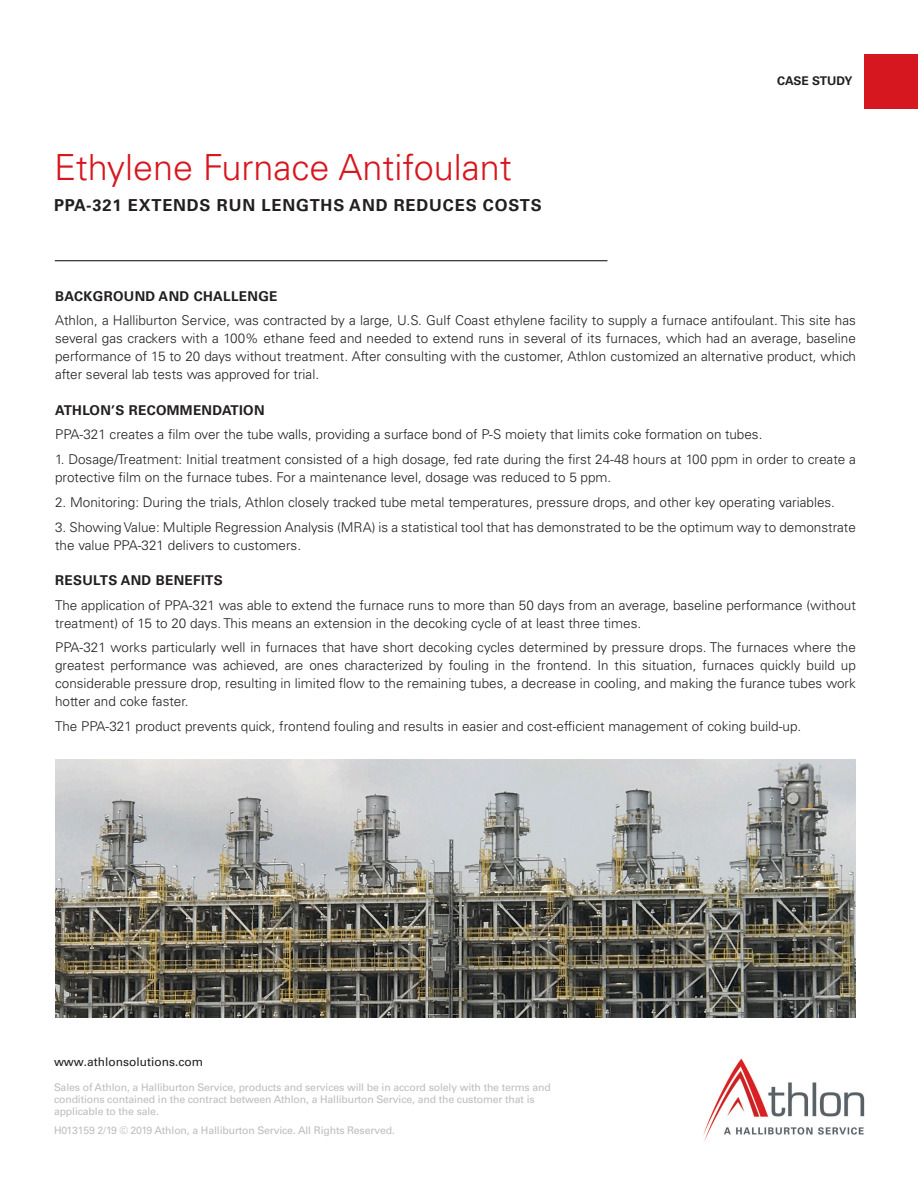
<style>
.page{position:relative;width:918px;height:1188px;background:#fff}
.page>*{position:absolute;margin:0;border:0;box-sizing:border-box;transform-origin:0 0}
.Case_Study_Title{font:300 36px "Univers LT Std";color:#d7171f}
.Subhead{font:700 16.5px "Univers LT Std";letter-spacing:.05em;color:#231f20}
.Body{font:300 13.5px/18px "Univers LT Std";color:#231f20}
.Body_Header{font:700 13.5px "Univers LT Std";letter-spacing:.025em;color:#231f20}
.Call_to_Action{font:12px "Univers LT Std";color:#231f20}
.Case_Study_Top_Right{font:700 12px "Univers LT Std";color:#231f20}
.Copyright{font:10.5px/12px "Univers LT Std";letter-spacing:-.015em;color:#bcbdc0}
</style>
<div class="page">
<hr style="left:55px;top:260px;width:552px;height:1px;background:#231f20">
<img style="left:55px;top:759px;width:801px;height:259px">
<div style="left:864px;top:54px;width:54px;height:55px;background:#d7171f"></div>
<img style="left:703px;top:1058px;width:162px;height:83px">
<p class="Case_Study_Title" style="left:54px;top:145px;width:459px">Ethylene Furnace Antifoulant</p>
<p class="Subhead" style="left:54px;top:196px;width:489px">PPA-321 EXTENDS RUN LENGTHS AND REDUCES COSTS</p>
<p class="Case_Study_Top_Right" style="left:777px;top:74px;width:77px">CASE STUDY</p>
<p class="Body_Header" style="left:55px;top:288px;width:224px">BACKGROUND AND CHALLENGE</p>
<p class="Body" style="left:55px;top:312px;width:802px;text-align:justify">Athlon, a Halliburton Service, was contracted by a large, U.S. Gulf Coast ethylene facility to supply a furnace antifoulant. This site has several gas crackers with a 100% ethane feed and needed to extend runs in several of its furnaces, which had an average, baseline performance of 15 to 20 days without treatment. After consulting with the customer, Athlon customized an alternative product, which after several lab tests was approved for trial.</p>
<p class="Body_Header" style="left:55px;top:402px;width:211px">ATHLON’S RECOMMENDATION</p>
<p class="Body" style="left:55px;top:426px;width:709px">PPA-321 creates a film over the tube walls, providing a surface bond of P-S moiety that limits coke formation on tubes.</p>
<p class="Body" style="left:55px;top:450px;width:802px">1. Dosage/Treatment: Initial treatment consisted of a high dosage, fed rate during the first 24-48 hours at 100 ppm in order to create a protective film on the furnace tubes. For a maintenance level, dosage was reduced to 5 ppm.</p>
<p class="Body" style="left:55px;top:493px;width:781px">2. Monitoring: During the trials, Athlon closely tracked tube metal temperatures, pressure drops, and other key operating variables.</p>
<p class="Body" style="left:55px;top:518px;width:802px">3. Showing Value: Multiple Regression Analysis (MRA) is a statistical tool that has demonstrated to be the optimum way to demonstrate the value PPA-321 delivers to customers.</p>
<p class="Body_Header" style="left:55px;top:572px;width:169px">RESULTS AND BENEFITS</p>
<p class="Body" style="left:55px;top:596px;width:802px">The application of PPA-321 was able to extend the furnace runs to more than 50 days from an average, baseline performance (without treatment) of 15 to 20 days. This means an extension in the decoking cycle of at least three times.</p>
<p class="Body" style="left:55px;top:639px;width:802px;text-align:justify">PPA-321 works particularly well in furnaces that have short decoking cycles determined by pressure drops. The furnaces where the greatest performance was achieved, are ones characterized by fouling in the frontend. In this situation, furnaces quickly build up considerable pressure drop, resulting in limited flow to the remaining tubes, a decrease in cooling, and making the furance tubes work hotter and coke faster.</p>
<p class="Body" style="left:55px;top:717px;width:748px">The PPA-321 product prevents quick, frontend fouling and results in easier and cost-efficient management of coking build-up.</p>
<p class="Call_to_Action" style="left:54px;top:1054px;width:151px">www.athlonsolutions.com</p>
<p class="Copyright" style="left:54px;top:1082px;width:498px">Sales of Athlon, a Halliburton Service, products and services will be in accord solely with the terms and conditions contained in the contract between Athlon, a Halliburton Service, and the customer that is applicable to the sale.</p>
<p class="Copyright" style="left:54px;top:1124px;width:343px">H013159 2/19 © 2019 Athlon, a Halliburton Service. All Rights Reserved.</p>
</div>
